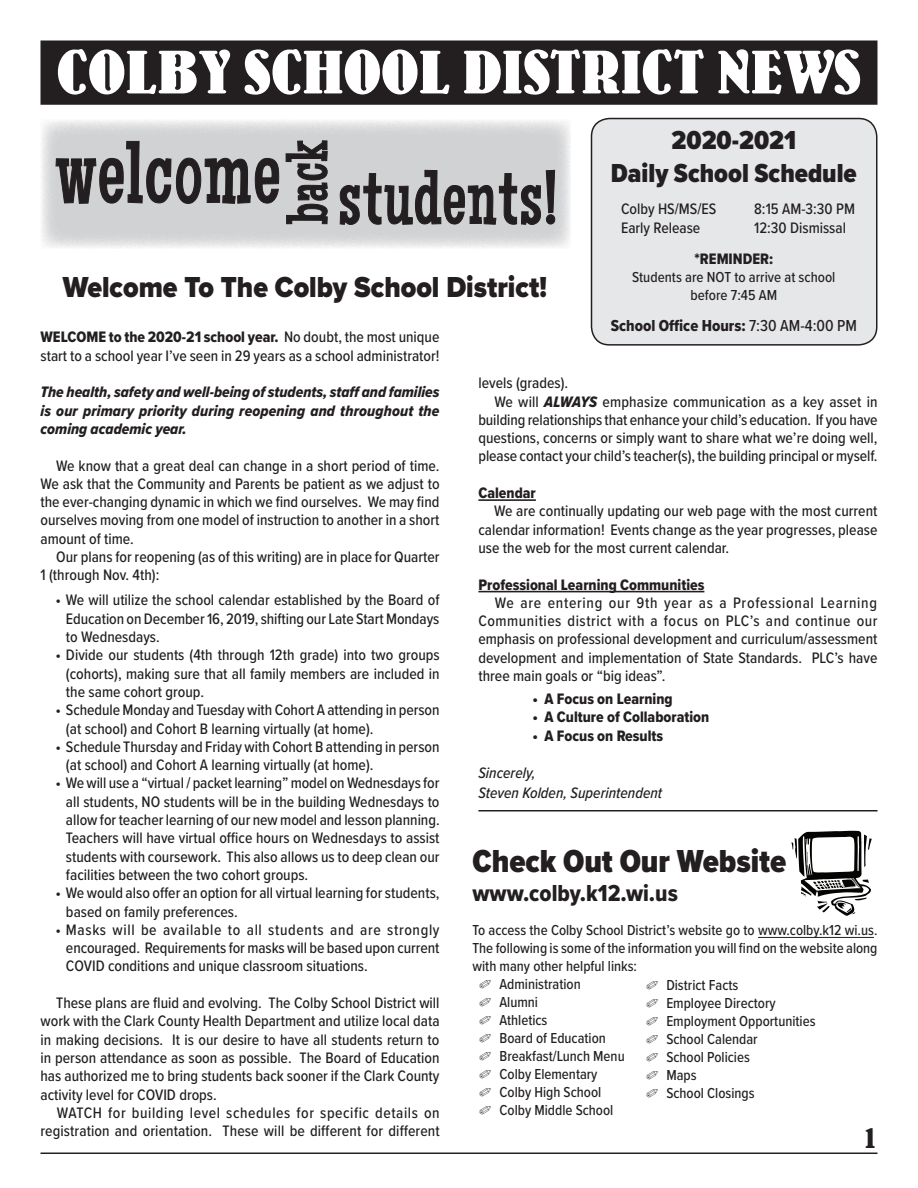
<style>
.page{position:relative;width:918px;height:1188px;background:#fff}
.page>*{position:absolute;margin:0;border:0;box-sizing:border-box;transform-origin:0 0}
.t1{font:87px "Maiden Orange";letter-spacing:.02em;color:#231f20;scale:.9 1}
.t2{font:75px "Maiden Orange";letter-spacing:.02em;color:#231f20;scale:.9 1}
.t3{font:57.75px "Wooden Nickel NF";letter-spacing:-.01em;color:#fff;scale:.9 1}
.t4{font:57.75px "Maiden Orange";color:#231f20;scale:.9 1}
.t5{font:900 33px "Proxima Nova Cond";color:#231f20}
.t6{font:900 30px "Proxima Nova";color:#231f20;scale:.9 1}
.t7{font:900 27px/32.4px "Proxima Nova Cond";color:#231f20;text-align:center}
.t8{font:27px "Agonic Display S Si";color:#231f20}
.t9{font:24px "Proxima Nova Cond Extrabld";color:#231f20}
.t10{font:16.5px "Proxima Nova Cond Extrabld";color:#231f20}
.t11{font:500 15.75px/18.3px "Proxima Nova Cond";color:#231f20;text-align:justify}
.t12{font:15.75px "Proxima Nova Cond Extrabld";color:#231f20}
.t13{font:15.75px/18.3px "Proxima Nova Cond Extrabld It";letter-spacing:.01em;color:#231f20;text-align:justify}
.t14{font:italic 500 15.75px/19.2px "Proxima Nova Cond";color:#231f20}
.t15{font:500 15px/18px "Proxima Nova Cond";color:#231f20;text-align:center}
.s1{font-family:"Proxima Nova Cond";font-weight:500}
.s2{font-family:"Proxima Nova Cond Extrabld It";font-weight:400}
</style>
<div class="page">
<hr style="left:40px;top:1153px;width:838px;height:1px;background:#231f20">
<div style="left:592px;top:119px;width:285px;height:226px;background:#e6e7e9;border-radius:18px"></div>
<div style="left:591px;top:118px;width:287px;height:228px;border:2px solid #231f20;border-radius:18px"></div>
<svg style="left:41px;top:120px;width:530px;height:128px;background:#d8d9db"></svg>
<div style="left:41px;top:41px;width:836px;height:63px;background:#231f20"></div>
<div style="left:40px;top:40px;width:838px;height:65px;border:2px solid #231f20"></div>
<svg style="left:55px;top:141px;width:224px;height:63px;background:#bcbdbf"></svg>
<svg style="left:339px;top:170px;width:217px;height:70px;background:#bfbfc1"></svg>
<svg style="left:285px;top:140px;width:43px;height:84px;background:#b2b2b4"></svg>
<hr style="left:478px;top:499px;width:58px;height:2px;background:#231f20">
<hr style="left:478px;top:591px;width:226px;height:1px;background:#231f20">
<hr style="left:478px;top:810px;width:400px;height:2px;background:#231f20">
<hr style="left:758px;top:937px;width:116px;height:1px;background:#231f20">
<svg style="left:791px;top:831px;width:81px;height:85px"></svg>
<h3 class="t3" style="left:56px;top:38px;width:896px">COLBY SCHOOL DISTRICT NEWS</h3>
<h3 class="t7" style="left:611px;top:124px;width:247px">2020-2021<br>Daily School Schedule</h3>
<p class="t11" style="left:621px;top:199px;width:97px">Colby HS/MS/ES</p>
<p class="t11" style="left:754px;top:199px;width:102px">8:15 AM-3:30 PM</p>
<p class="t11" style="left:621px;top:218px;width:81px">Early Release</p>
<p class="t11" style="left:754px;top:218px;width:93px">12:30 Dismissal</p>
<p class="t12" style="left:695px;top:248px;width:80px">*REMINDER:</p>
<p class="t15" style="left:632px;top:268px;width:205px">Students are NOT to arrive at school before 7:45 AM</p>
<p class="t10" style="left:611px;top:313px;width:248px">School Office Hours: <span class="s1">7:30 AM-4:00 PM</span></p>
<p class="t12" style="left:40px;top:326px;width:401px">WELCOME to the 2020-21 school year. <span class="s1">No doubt, the most unique</span></p>
<p class="t11" style="left:40px;top:346px;width:401px">start to a school year I’ve seen in 29 years as a school administrator!</p>
<p class="t13" style="left:40px;top:383px;width:401px">The health, safety and well-being of students, staff and families is our primary priority during reopening and throughout the coming academic year.</p>
<p class="t11" style="left:40px;top:456px;width:401px;text-indent:16px">We know that a great deal can change in a short period of time.<br>We ask that the Community and Parents be patient as we adjust to the ever-changing dynamic in which we find ourselves. We may find ourselves moving from one model of instruction to another in a short amount of time.</p>
<p class="t11" style="left:40px;top:547px;width:401px;text-indent:16px">Our plans for reopening (as of this writing) are in place for Quarter<br>1 (through Nov. 4th):</p>
<p class="t11" style="left:66px;top:590px;width:375px;text-indent:-11px">• We will utilize the school calendar established by the Board of Education on December 16, 2019, shifting our Late Start Mondays to Wednesdays.</p>
<p class="t11" style="left:66px;top:645px;width:375px;text-indent:-11px">• Divide our students (4th through 12th grade) into two groups (cohorts), making sure that all family members are included in the same cohort group.</p>
<p class="t11" style="left:66px;top:700px;width:375px;text-indent:-11px">• Schedule Monday and Tuesday with Cohort A attending in person (at school) and Cohort B learning virtually (at home).</p>
<p class="t11" style="left:66px;top:737px;width:375px;text-indent:-11px">• Schedule Thursday and Friday with Cohort B attending in person (at school) and Cohort A learning virtually (at home).</p>
<p class="t11" style="left:66px;top:773px;width:375px;text-indent:-11px">• We will use a “virtual / packet learning” model on Wednesdays for all students, NO students will be in the building Wednesdays to allow for teacher learning of our new model and lesson planning.<br>Teachers will have virtual office hours on Wednesdays to assist students with coursework. This also allows us to deep clean our facilities between the two cohort groups.</p>
<p class="t11" style="left:66px;top:883px;width:375px;text-indent:-11px">• We would also offer an option for all virtual learning for students, based on family preferences.</p>
<p class="t11" style="left:66px;top:920px;width:375px;text-indent:-11px">• Masks will be available to all students and are strongly encouraged. Requirements for masks will be based upon current COVID conditions and unique classroom situations.</p>
<p class="t11" style="left:41px;top:993px;width:401px;text-indent:16px">These plans are fluid and evolving. The Colby School District will work with the Clark County Health Department and utilize local data in making decisions. It is our desire to have all students return to in person attendance as soon as possible. The Board of Education has authorized me to bring students back sooner if the Clark County activity level for COVID drops.</p>
<p class="t11" style="left:41px;top:1103px;width:401px;text-align:right">WATCH for building level schedules for specific details on registration and orientation. These will be different for different</p>
<h1 class="t1" style="left:56px;top:124px;width:251px">welcome</h1>
<h3 class="t4" style="left:275px;top:224px;width:94px;rotate:-90deg">back</h3>
<h2 class="t2" style="left:338px;top:156px;width:245px">students!</h2>
<h3 class="t6" style="left:63px;top:265px;width:539px">Welcome To The Colby School District!</h3>
<p class="t11" style="left:478px;top:373px;width:91px">levels (grades).</p>
<p class="t11" style="left:494px;top:392px;width:385px">We will <span class="s2">ALWAYS</span> emphasize communication as a key asset in</p>
<p class="t11" style="left:478px;top:410px;width:401px">building relationships that enhance your child’s education. If you have</p>
<p class="t11" style="left:478px;top:428px;width:401px">questions, concerns or simply want to share what we’re doing well,</p>
<p class="t11" style="left:478px;top:446px;width:401px">please contact your child’s teacher(s), the building principal or myself.</p>
<p class="t12" style="left:478px;top:481px;width:59px">Calendar</p>
<p class="t11" style="left:478px;top:501px;width:401px;text-indent:16px">We are continually updating our web page with the most current calendar information! Events change as the year progresses, please use the web for the most current calendar.</p>
<p class="t12" style="left:478px;top:573px;width:227px">Professional Learning Communities</p>
<p class="t11" style="left:478px;top:593px;width:401px;text-indent:16px">We are entering our 9th year as a Professional Learning Communities district with a focus on PLC’s and continue our emphasis on professional development and curriculum/assessment development and implementation of State Standards. PLC’s have three main goals or “big ideas”.</p>
<p class="t12" style="left:532px;top:687px;width:142px">• A Focus on Learning</p>
<p class="t12" style="left:532px;top:705px;width:178px">• A Culture of Collaboration</p>
<p class="t12" style="left:532px;top:724px;width:132px">• A Focus on Results</p>
<p class="t14" style="left:478px;top:763px;width:185px">Sincerely,<br>Steven Kolden, Superintendent</p>
<h3 class="t5" style="left:472px;top:837px;width:315px">Check Out Our Website</h3>
<h3 class="t9" style="left:472px;top:875px;width:207px">www.colby.k12.wi.us</h3>
<p class="t15" style="left:472px;top:921px;width:407px">To access the Colby School District’s website go to www.colby.k12 wi.us.</p>
<p class="t15" style="left:472px;top:939px;width:407px">The following is some of the information you will find on the website along</p>
<p class="t15" style="left:472px;top:957px;width:166px">with many other helpful links:</p>
<p class="t15" style="left:479px;top:975px;width:103px">✐ Administration</p>
<p class="t15" style="left:479px;top:993px;width:60px">✐ Alumni</p>
<p class="t15" style="left:479px;top:1011px;width:70px">✐ Athletics</p>
<p class="t15" style="left:479px;top:1029px;width:128px">✐ Board of Education</p>
<p class="t15" style="left:479px;top:1047px;width:147px">✐ Breakfast/Lunch Menu</p>
<p class="t15" style="left:479px;top:1065px;width:120px">✐ Colby Elementary</p>
<p class="t15" style="left:479px;top:1083px;width:124px">✐ Colby High School</p>
<p class="t15" style="left:479px;top:1101px;width:136px">✐ Colby Middle School</p>
<p class="t15" style="left:646px;top:975px;width:171px;text-align:left">✐ District Facts<br>✐ Employee Directory<br>✐ Employment Opportunities ✐ School Calendar<br>✐ School Policies<br>✐ Maps<br>✐ School Closings</p>
<h3 class="t8" style="left:863px;top:1125px;width:16px">1</h3>
</div>
